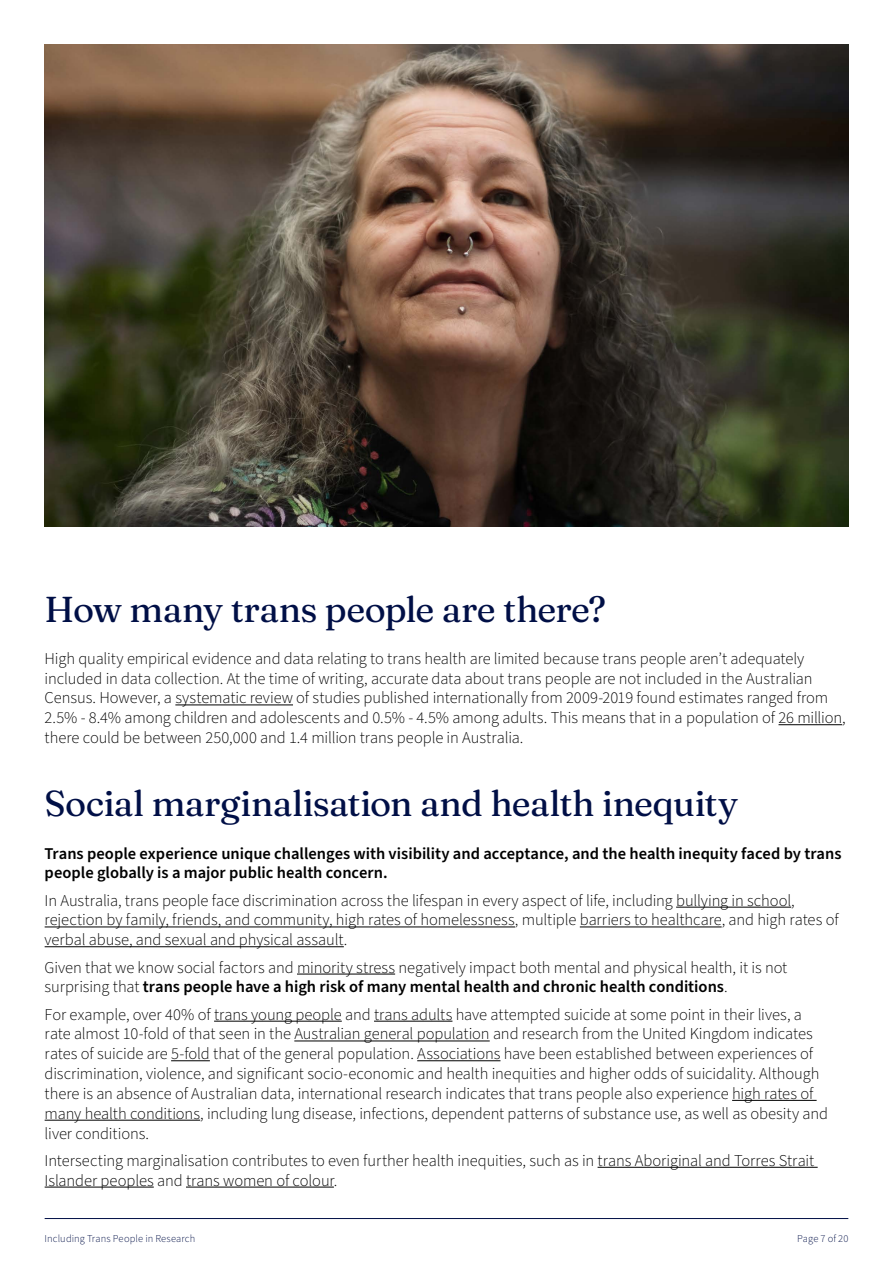
<style>
.page{position:relative;width:893px;height:1263px;background:#fff}
.page>*{position:absolute;margin:0;border:0;box-sizing:border-box;transform-origin:0 0}
.t1{font:900 36px "Fraunces 9 pt";letter-spacing:-.015em;color:#000f46}
.t2{font:300 16.5px/19.8px "Source Sans Pro";letter-spacing:-.005em;color:#000}
.t3{font:600 16.5px/19.8px "Source Sans Pro";color:#000}
.t4{font:300 10.5px "Source Sans Pro";letter-spacing:.01em;color:#000f46}
.s1{font-weight:600}
</style>
<div class="page">
<hr style="left:45px;top:1218px;width:803px;height:1px;background:#000f46">
<hr style="left:175px;top:704px;width:118px;height:1px;background:#000">
<hr style="left:778px;top:724px;width:64px;height:1px;background:#000">
<hr style="left:676px;top:907px;width:115px;height:1px;background:#000">
<hr style="left:45px;top:926px;width:470px;height:1px;background:#000">
<hr style="left:580px;top:926px;width:142px;height:1px;background:#000">
<hr style="left:45px;top:946px;width:299px;height:1px;background:#000">
<hr style="left:297px;top:974px;width:98px;height:1px;background:#000">
<hr style="left:214px;top:1021px;width:128px;height:1px;background:#000">
<hr style="left:374px;top:1021px;width:78px;height:1px;background:#000">
<hr style="left:294px;top:1040px;width:196px;height:1px;background:#000">
<hr style="left:171px;top:1060px;width:39px;height:1px;background:#000">
<hr style="left:417px;top:1060px;width:83px;height:1px;background:#000">
<hr style="left:732px;top:1100px;width:85px;height:1px;background:#000">
<hr style="left:45px;top:1120px;width:155px;height:1px;background:#000">
<hr style="left:598px;top:1167px;width:220px;height:1px;background:#000">
<hr style="left:45px;top:1187px;width:109px;height:1px;background:#000">
<hr style="left:186px;top:1187px;width:148px;height:1px;background:#000">
<img style="left:45px;top:45px;width:803px;height:482px">
<h2 class="t1" style="left:45px;top:581px;width:563px">How many trans people are there?</h2>
<p class="t2" style="left:45px;top:649px;width:803px">High quality empirical evidence and data relating to trans health are limited because trans people aren’t adequately included in data collection. At the time of writing, accurate data about trans people are not included in the Australian Census. However, a systematic review of studies published internationally from 2009-2019 found estimates ranged from 2.5% - 8.4% among children and adolescents and 0.5% - 4.5% among adults. This means that in a population of 26 million, there could be between 250,000 and 1.4 million trans people in Australia.</p>
<h2 class="t1" style="left:45px;top:775px;width:695px">Social marginalisation and health inequity</h2>
<p class="t3" style="left:45px;top:844px;width:798px">Trans people experience unique challenges with visibility and acceptance, and the health inequity faced by trans people globally is a major public health concern.</p>
<p class="t2" style="left:45px;top:891px;width:795px">In Australia, trans people face discrimination across the lifespan in every aspect of life, including bullying in school, rejection by family, friends, and community, high rates of homelessness, multiple barriers to healthcare, and high rates of verbal abuse, and sexual and physical assault.</p>
<p class="t2" style="left:45px;top:958px;width:744px">Given that we know social factors and minority stress negatively impact both mental and physical health, it is not surprising that <span class="s1">trans people have a high risk of many mental health and chronic health conditions</span>.</p>
<p class="t2" style="left:45px;top:1005px;width:785px">For example, over 40% of trans young people and trans adults have attempted suicide at some point in their lives, a rate almost 10-fold of that seen in the Australian general population and research from the United Kingdom indicates rates of suicide are 5-fold that of the general population. Associations have been established between experiences of discrimination, violence, and significant socio-economic and health inequities and higher odds of suicidality. Although there is an absence of Australian data, international research indicates that trans people also experience high rates of many health conditions, including lung disease, infections, dependent patterns of substance use, as well as obesity and liver conditions.</p>
<p class="t2" style="left:45px;top:1151px;width:771px">Intersecting marginalisation contributes to even further health inequities, such as in trans Aboriginal and Torres Strait<br>Islander peoples and trans women of colour.</p>
<p class="t4" style="left:45px;top:1232px;width:152px">Including Trans People in Research</p>
<p class="t4" style="left:797px;top:1232px;width:53px">Page 7 of 20</p>
</div>
